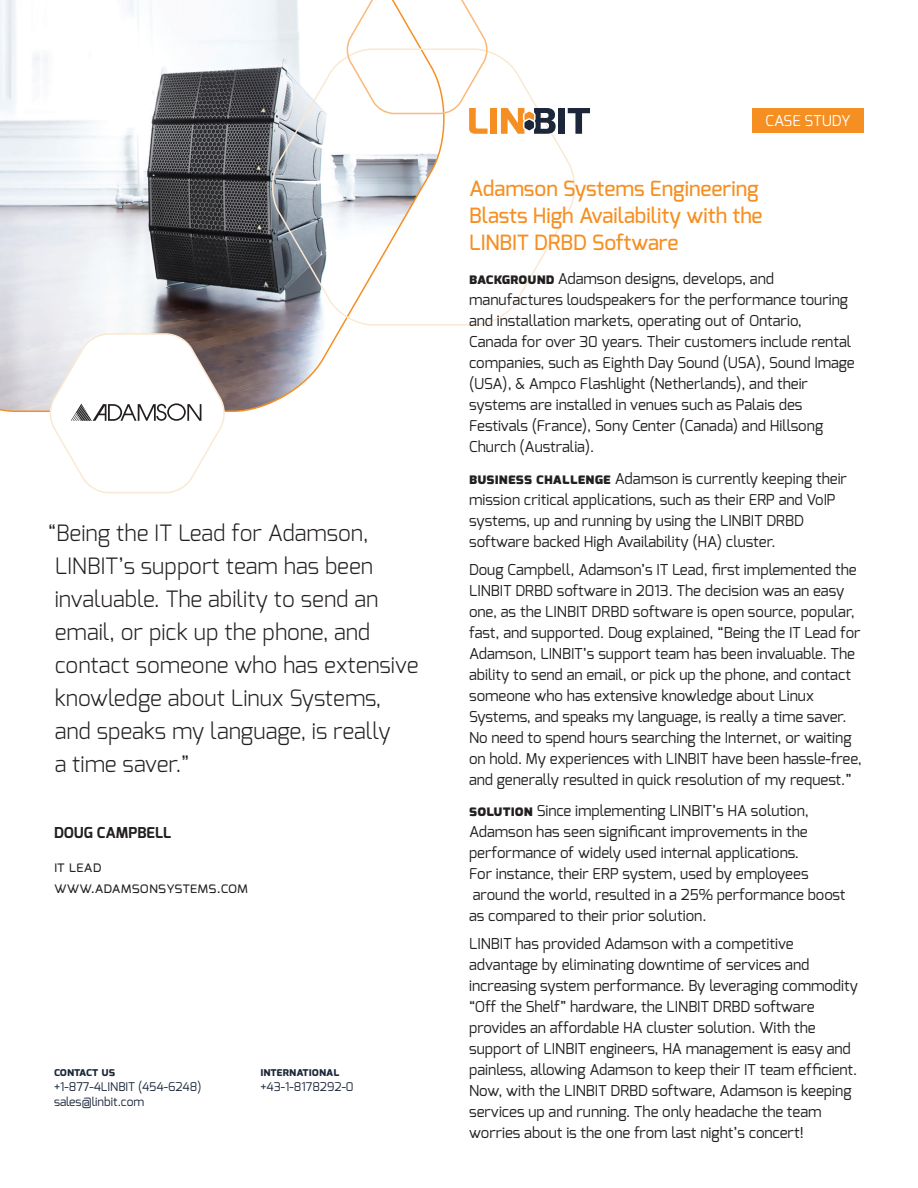
<style>
.page{position:relative;width:918px;height:1188px;background:#fff}
.page>*{position:absolute;margin:0;border:0;box-sizing:border-box;transform-origin:0 0}
.t1{font:300 22.5px/33px "Exo";color:#231f20}
.t2{font:500 21px/27px "Exo";color:#f58f22}
.t3{font:15px/21px "Exo";color:#231f20}
.t4{font:700 15px "Exo";color:#231f20}
.t5{font:15px "Exo";color:#fff}
.t6{font:12px/15px "Exo";color:#1c273a}
.s1{font-weight:700}
.s2{font-weight:800}
</style>
<div class="page">
<div style="left:753px;top:108px;width:111px;height:24px;background:#f58f22"></div>
<svg style="left:0;top:0;width:343px;height:412px"></svg>
<svg style="left:269px;top:48px;width:306px;height:278px"></svg>
<svg style="left:346px;top:0;width:142px;height:134px"></svg>
<div style="left:491px;top:108px;width:6px;height:26px;background:#f58f22"></div>
<div style="left:558px;top:108px;width:7px;height:26px;background:#1c273a"></div>
<svg style="left:568px;top:108px;width:22px;height:26px"></svg>
<svg style="left:501px;top:108px;width:55px;height:26px"></svg>
<svg style="left:49px;top:332px;width:176px;height:162px"></svg>
<p class="t1" style="left:55px;top:516px;width:365px;text-indent:-7px">“Being the IT Lead for Adamson,<br>LINBIT’s support team has been invaluable. The ability to send an email, or pick up the phone, and contact someone who has extensive knowledge about Linux Systems, and speaks my language, is really<br>a time saver.”</p>
<p class="t4" style="left:54px;top:823px;width:119px">DOUG CAMPBELL</p>
<p class="t3" style="left:54px;top:856px;width:196px">it lead www.adamsonsystems.com</p>
<p class="t6" style="left:54px;top:1064px;width:149px"><span class="s1">contact us<br></span>+1-877-4LINBIT (454-6248) sales@linbit.com</p>
<p class="t6" style="left:260px;top:1064px;width:95px"><span class="s1">international </span>+43-1-8178292-0</p>
<p class="t5" style="left:765px;top:111px;width:87px">CASE STUDY</p>
<p class="t2" style="left:469px;top:175px;width:295px">Adamson Systems Engineering<br>Blasts High Availability with the<br>LINBIT DRBD Software</p>
<p class="t3" style="left:469px;top:268px;width:387px"><span class="s2">BACKGROUND</span> Adamson designs, develops, and manufactures loudspeakers for the performance touring and installation markets, operating out of Ontario,<br>Canada for over 30 years. Their customers include rental companies, such as Eighth Day Sound (USA), Sound Image (USA), &amp; Ampco Flashlight (Netherlands), and their systems are installed in venues such as Palais des Festivals (France), Sony Center (Canada) and Hillsong Church (Australia).</p>
<p class="t3" style="left:469px;top:468px;width:379px"><span class="s2">BUSINESS CHALLENGE</span> Adamson is currently keeping their mission critical applications, such as their ERP and VoIP systems, up and running by using the LINBIT DRBD software backed High Availability (HA) cluster.</p>
<p class="t3" style="left:469px;top:559px;width:394px">Doug Campbell, Adamson’s IT Lead, first implemented the LINBIT DRBD software in 2013. The decision was an easy one, as the LINBIT DRBD software is open source, popular, fast, and supported. Doug explained, “Being the IT Lead for Adamson, LINBIT’s support team has been invaluable. The ability to send an email, or pick up the phone, and contact someone who has extensive knowledge about Linux Systems, and speaks my language, is really a time saver.<br>No need to spend hours searching the Internet, or waiting on hold. My experiences with LINBIT have been hassle-free, and generally resulted in quick resolution of my request.”</p>
<p class="t3" style="left:469px;top:801px;width:378px"><span class="s2">SOLUTION</span> Since implementing LINBIT’s HA solution, Adamson has seen significant improvements in the performance of widely used internal applications.<br>For instance, their ERP system, used by employees around the world, resulted in a 25% performance boost as compared to their prior solution.</p>
<p class="t3" style="left:469px;top:933px;width:391px">LINBIT has provided Adamson with a competitive advantage by eliminating downtime of services and increasing system performance. By leveraging commodity “Off the Shelf” hardware, the LINBIT DRBD software provides an affordable HA cluster solution. With the support of LINBIT engineers, HA management is easy and painless, allowing Adamson to keep their IT team efficient.<br>Now, with the LINBIT DRBD software, Adamson is keeping services up and running. The only headache the team worries about is the one from last night’s concert!</p>
</div>
